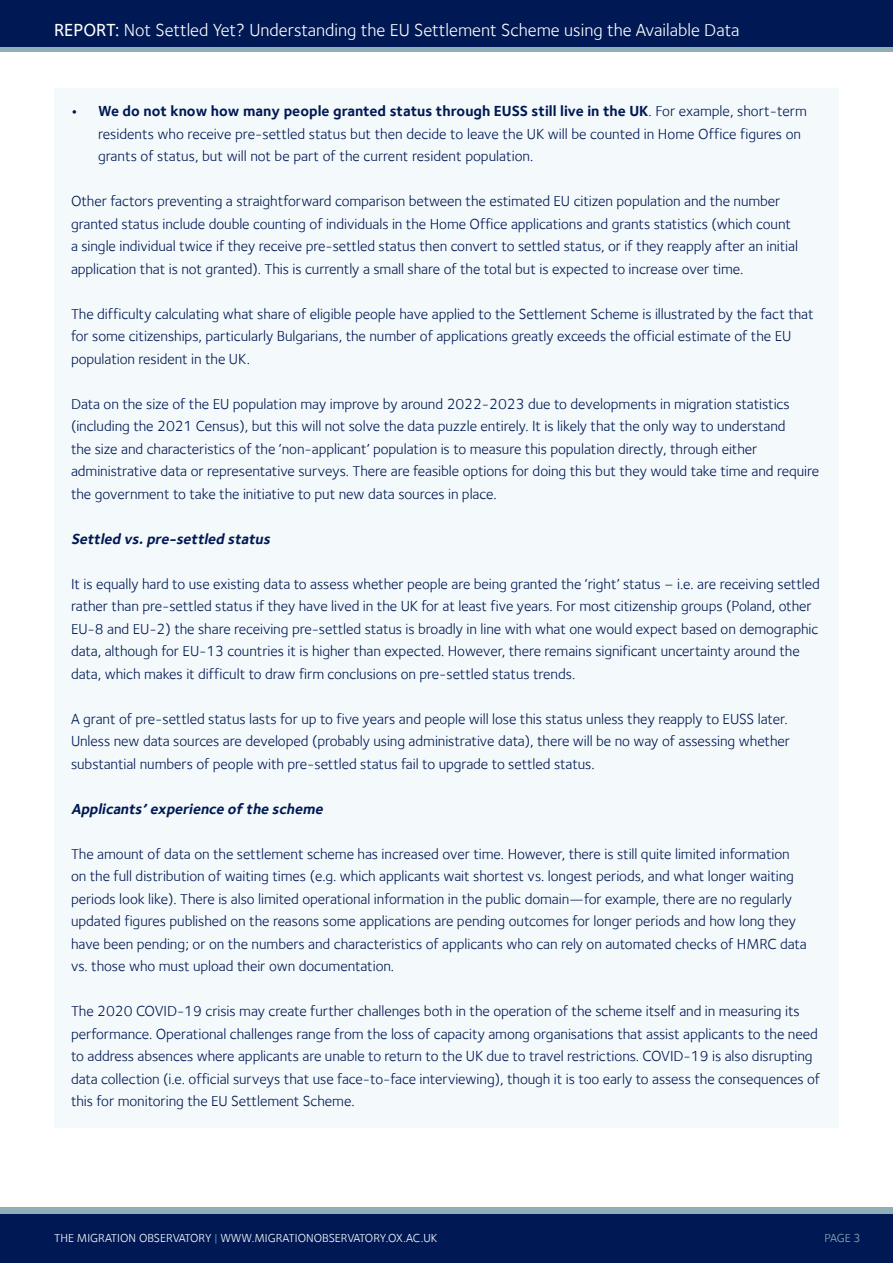
<style>
.page{position:relative;width:893px;height:1263px;background:#fff}
.page>*{position:absolute;margin:0;border:0;box-sizing:border-box;transform-origin:0 0}
.t1{font:18px "Foundry Sterling";color:#fff}
.Evidence_Text{font:15px/22.5px "Foundry Sterling";letter-spacing:-.005em;color:#001954}
.Evidence_Text-2{font:italic 700 15px "Foundry Sterling";color:#001954}
.t2{font:12px "Foundry Sterling";color:#fff}
.t3{font:12px "Foundry Sterling";color:#90aeb8}
.s1{font-weight:500}
.s2{font-weight:700}
.s3{color:#5c9baf}
</style>
<div class="page">
<div style="left:0;top:1213px;width:893px;height:50px;background:#001954"></div>
<div style="left:0;top:1207px;width:893px;height:6px;background:#90aeb8"></div>
<div style="left:0;top:0;width:893px;height:48px;background:#001954"></div>
<hr style="left:0;top:48px;width:893px;height:4px;background:#90aeb8">
<div style="left:54px;top:88px;width:785px;height:1039px;background:#f4f9fc"></div>
<p class="t1" style="left:54px;top:19px;width:687px"><span class="s1">REPORT:</span> Not Settled Yet? Understanding the EU Settlement Scheme using the Available Data</p>
<p class="Evidence_Text" style="left:98px;top:100px;width:710px;text-indent:-27px"><span class="s2">• We do not know how many people granted status through EUSS still live in the UK</span>. For example, short-term residents who receive pre-settled status but then decide to leave the UK will be counted in Home Office figures on grants of status, but will not be part of the current resident population.</p>
<p class="Evidence_Text" style="left:71px;top:190px;width:729px">Other factors preventing a straightforward comparison between the estimated EU citizen population and the number granted status include double counting of individuals in the Home Office applications and grants statistics (which count a single individual twice if they receive pre-settled status then convert to settled status, or if they reapply after an initial application that is not granted). This is currently a small share of the total but is expected to increase over time.</p>
<p class="Evidence_Text" style="left:71px;top:302px;width:744px">The difficulty calculating what share of eligible people have applied to the Settlement Scheme is illustrated by the fact that for some citizenships, particularly Bulgarians, the number of applications greatly exceeds the official estimate of the EU population resident in the UK.</p>
<p class="Evidence_Text" style="left:71px;top:392px;width:750px">Data on the size of the EU population may improve by around 2022-2023 due to developments in migration statistics (including the 2021 Census), but this will not solve the data puzzle entirely. It is likely that the only way to understand<br>the size and characteristics of the ‘non-applicant’ population is to measure this population directly, through either administrative data or representative surveys. There are feasible options for doing this but they would take time and require the government to take the initiative to put new data sources in place.</p>
<p class="Evidence_Text-2" style="left:71px;top:530px;width:204px">Settled vs.pre-settled status</p>
<p class="Evidence_Text" style="left:71px;top:572px;width:750px">It is equally hard to use existing data to assess whether people are being granted the ‘right’ status – i.e. are receiving settled rather than pre-settled status if they have lived in the UK for at least five years. For most citizenship groups (Poland, other EU-8 and EU-2) the share receiving pre-settled status is broadly in line with what one would expect based on demographic data, although for EU-13 countries it is higher than expected. However, there remains significant uncertainty around the data, which makes it difficult to draw firm conclusions on pre-settled status trends.</p>
<p class="Evidence_Text" style="left:71px;top:707px;width:720px">A grant of pre-settled status lasts for up to five years and people will lose this status unless they reapply to EUSS later.<br>Unless new data sources are developed (probably using administrative data), there will be no way of assessing whether substantial numbers of people with pre-settled status fail to upgrade to settled status.</p>
<p class="Evidence_Text-2" style="left:71px;top:800px;width:256px">Applicants’experience of the scheme</p>
<p class="Evidence_Text" style="left:71px;top:842px;width:737px">The amount of data on the settlement scheme has increased over time. However, there is still quite limited information on the full distribution of waiting times (e.g. which applicants wait shortest vs. longest periods, and what longer waiting periods look like). There is also limited operational information in the public domain—for example, there are no regularly updated figures published on the reasons some applications are pending outcomes for longer periods and how long they have been pending; or on the numbers and characteristics of applicants who can rely on automated checks of HMRC data vs. those who must upload their own documentation.</p>
<p class="Evidence_Text" style="left:71px;top:1000px;width:751px">The 2020 COVID-19 crisis may create further challenges both in the operation of the scheme itself and in measuring its performance. Operational challenges range from the loss of capacity among organisations that assist applicants to the need to address absences where applicants are unable to return to the UK due to travel restrictions. COVID-19 is also disrupting data collection (i.e. official surveys that use face-to-face interviewing), though it is too early to assess the consequences of this for monitoring the EU Settlement Scheme.</p>
<p class="t2" style="left:54px;top:1231px;width:385px">THE MIGRATION OBSERVATORY <span class="s3">|</span> WWW.MIGRATIONOBSERVATORY.OX.AC.UK</p>
<p class="t3" style="left:824px;top:1231px;width:38px">PAGE 3</p>
</div>
